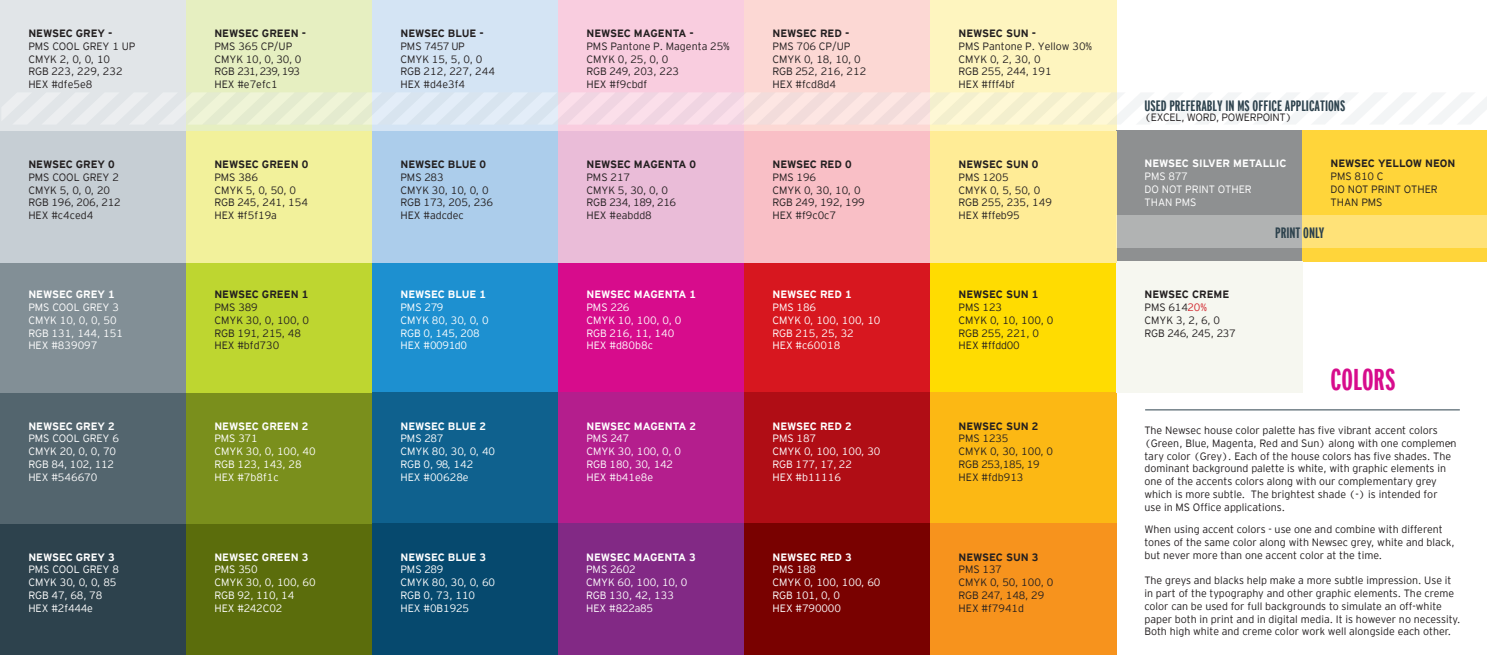
<style>
.page{position:relative;width:1487px;height:655px;background:#fff}
.page>*{position:absolute;margin:0;border:0;box-sizing:border-box;transform-origin:0 0}
.t1{font:30px "Interstate Bold Comp";color:#d70c8c}
.t2{font:15px "Interstate Bold Comp";color:#2d424d}
.t3{font:300 10.62px/12.8px "Interstate";color:#231f20}
.t4{font:300 10.62px/12.8px "Interstate";color:#fff}
.t5{font:700 10.62px "Interstate";color:#231f20}
.t6{font:700 10.62px "Interstate";color:#fff}
.t7{font:300 10.62px "Interstate";letter-spacing:-.025em;color:#231f20}
.s1{font-weight:700}
.s2{color:#d1232a}
</style>
<div class="page">
<div style="left:0;top:524px;width:186px;height:131px;background:#2d424d"></div>
<div style="left:0;top:393px;width:186px;height:131px;background:#53656e"></div>
<div style="left:0;top:262px;width:186px;height:131px;background:#828f96"></div>
<div style="left:0;top:0;width:186px;height:131px;background:#e1e5e8"></div>
<div style="left:186px;top:524px;width:186px;height:131px;background:#5b6d0c"></div>
<div style="left:186px;top:393px;width:186px;height:131px;background:#7a8f1c"></div>
<div style="left:186px;top:262px;width:186px;height:131px;background:#bed630"></div>
<div style="left:186px;top:0;width:186px;height:131px;background:#e6efc1"></div>
<div style="left:372px;top:0;width:186px;height:131px;background:#d4e4f4"></div>
<div style="left:372px;top:262px;width:186px;height:131px;background:#1d90d0"></div>
<div style="left:372px;top:393px;width:186px;height:131px;background:#0f618e"></div>
<div style="left:372px;top:524px;width:189px;height:131px;background:#06496e"></div>
<div style="left:558px;top:0;width:186px;height:131px;background:#f9cddf"></div>
<div style="left:558px;top:262px;width:186px;height:131px;background:#d70c8c"></div>
<div style="left:558px;top:393px;width:186px;height:131px;background:#b41e8d"></div>
<div style="left:558px;top:524px;width:186px;height:131px;background:#822985"></div>
<div style="left:744px;top:0;width:186px;height:131px;background:#fcd8d4"></div>
<div style="left:744px;top:262px;width:186px;height:131px;background:#d7171f"></div>
<div style="left:744px;top:393px;width:186px;height:131px;background:#b00d15"></div>
<div style="left:744px;top:524px;width:186px;height:131px;background:#790100"></div>
<div style="left:930px;top:0;width:186px;height:131px;background:#fef5bf"></div>
<div style="left:930px;top:262px;width:186px;height:131px;background:#ffdc01"></div>
<div style="left:930px;top:393px;width:186px;height:131px;background:#fcb814"></div>
<div style="left:930px;top:524px;width:186px;height:131px;background:#f7931d"></div>
<div style="left:1116px;top:130px;width:186px;height:132px;background:#8e9091"></div>
<div style="left:1302px;top:130px;width:185px;height:132px;background:#ffd53a"></div>
<div style="left:1116px;top:262px;width:186px;height:131px;background:#f6f7f0"></div>
<div style="left:0;top:131px;width:186px;height:131px;background:#c6ced4"></div>
<div style="left:186px;top:131px;width:186px;height:131px;background:#f2f19b"></div>
<div style="left:372px;top:131px;width:186px;height:131px;background:#accdeb"></div>
<div style="left:558px;top:131px;width:186px;height:131px;background:#eabcd8"></div>
<div style="left:744px;top:131px;width:186px;height:131px;background:#f9bfc6"></div>
<div style="left:930px;top:131px;width:186px;height:131px;background:#ffec96"></div>
<svg style="left:1116px;top:215px;width:371px;height:33px"></svg>
<hr style="left:1145px;top:409px;width:315px;height:1px;background:#2d424d">
<svg style="left:2px;top:92px;width:1485px;height:33px"></svg>
<p class="t5" style="left:28px;top:26px;width:86px">NEWSEC GREY -</p>
<p class="t3" style="left:28px;top:39px;width:109px">PMS COOL GREY 1 UP<br>CMYK 2, 0, 0, 10<br>RGB 223, 229, 232<br>HEX #dfe5e8</p>
<p class="t5" style="left:28px;top:157px;width:88px">NEWSEC GREY 0</p>
<p class="t3" style="left:28px;top:170px;width:94px">PMS COOL GREY 2<br>CMYK 5, 0, 0, 20<br>RGB 196, 206, 212<br>HEX #c4ced4</p>
<p class="t6" style="left:28px;top:287px;width:88px">NEWSEC GREY 1</p>
<p class="t4" style="left:28px;top:300px;width:96px">PMS COOL GREY 3<br>CMYK 10, 0, 0, 50<br>RGB 131, 144, 151<br>HEX #839097</p>
<p class="t6" style="left:28px;top:418px;width:88px">NEWSEC GREY 2</p>
<p class="t4" style="left:28px;top:432px;width:92px">PMS COOL GREY 6<br>CMYK 20, 0, 0, 70<br>RGB 84, 102, 112<br>HEX #546670</p>
<p class="t6" style="left:28px;top:549px;width:88px">NEWSEC GREY 3</p>
<p class="t4" style="left:28px;top:563px;width:92px">PMS COOL GREY 8<br>CMYK 30, 0, 0, 85<br>RGB 47, 68, 78<br>HEX #2f444e</p>
<p class="t5" style="left:214px;top:26px;width:93px">NEWSEC GREEN -</p>
<p class="t3" style="left:214px;top:39px;width:89px">PMS 365 CP/UP<br>CMYK 10, 0, 30, 0<br>RGB 231, 239, 193<br>HEX #e7efc1</p>
<p class="t5" style="left:214px;top:157px;width:95px">NEWSEC GREEN 0</p>
<p class="t3" style="left:214px;top:170px;width:95px">PMS 386<br>CMYK 5, 0, 50, 0<br>RGB 245, 241, 154<br>HEX #f5f19a</p>
<p class="t5" style="left:214px;top:287px;width:95px">NEWSEC GREEN 1</p>
<p class="t3" style="left:214px;top:300px;width:96px">PMS 389<br>CMYK 30, 0, 100, 0<br>RGB 191, 215, 48<br>HEX #bfd730</p>
<p class="t6" style="left:214px;top:418px;width:95px">NEWSEC GREEN 2</p>
<p class="t4" style="left:214px;top:432px;width:103px">PMS 371<br>CMYK 30, 0, 100, 40<br>RGB 123, 143, 28<br>HEX #7b8f1c</p>
<p class="t6" style="left:214px;top:549px;width:95px">NEWSEC GREEN 3</p>
<p class="t4" style="left:214px;top:563px;width:103px">PMS 350<br>CMYK 30, 0, 100, 60<br>RGB 92, 110, 14<br>HEX #242C02</p>
<p class="t5" style="left:400px;top:26px;width:85px">NEWSEC BLUE -</p>
<p class="t3" style="left:400px;top:39px;width:96px">PMS 7457 UP<br>CMYK 15, 5, 0, 0<br>RGB 212, 227, 244<br>HEX #d4e3f4</p>
<p class="t5" style="left:400px;top:157px;width:87px">NEWSEC BLUE 0</p>
<p class="t3" style="left:400px;top:170px;width:94px">PMS 283<br>CMYK 30, 10, 0, 0<br>RGB 173, 205, 236<br>HEX #adcdec</p>
<p class="t6" style="left:400px;top:287px;width:87px">NEWSEC BLUE 1</p>
<p class="t4" style="left:400px;top:300px;width:90px">PMS 279<br>CMYK 80, 30, 0, 0<br>RGB 0, 145, 208<br>HEX #0091d0</p>
<p class="t6" style="left:400px;top:418px;width:87px">NEWSEC BLUE 2</p>
<p class="t4" style="left:400px;top:432px;width:96px">PMS 287<br>CMYK 80, 30, 0, 40<br>RGB 0, 98, 142<br>HEX #00628e</p>
<p class="t6" style="left:400px;top:549px;width:87px">NEWSEC BLUE 3</p>
<p class="t4" style="left:400px;top:563px;width:96px">PMS 289<br>CMYK 80, 30, 0, 60<br>RGB 0, 73, 110<br>HEX #0B1925</p>
<p class="t5" style="left:586px;top:26px;width:109px">NEWSEC MAGENTA -</p>
<p class="t3" style="left:586px;top:39px;width:145px">PMS Pantone P. Magenta 25%<br>CMYK 0, 25, 0, 0<br>RGB 249, 203, 223<br>HEX #f9cbdf</p>
<p class="t5" style="left:586px;top:157px;width:111px">NEWSEC MAGENTA 0</p>
<p class="t3" style="left:586px;top:170px;width:91px">PMS 217<br>CMYK 5, 30, 0, 0<br>RGB 234, 189, 216<br>HEX #eabdd8</p>
<p class="t6" style="left:586px;top:287px;width:111px">NEWSEC MAGENTA 1</p>
<p class="t4" style="left:586px;top:300px;width:96px">PMS 226<br>CMYK 10, 100, 0, 0<br>RGB 216, 11, 140<br>HEX #d80b8c</p>
<p class="t6" style="left:586px;top:418px;width:111px">NEWSEC MAGENTA 2</p>
<p class="t4" style="left:586px;top:432px;width:96px">PMS 247<br>CMYK 30, 100, 0, 0<br>RGB 180, 30, 142<br>HEX #b41e8e</p>
<p class="t6" style="left:586px;top:549px;width:111px">NEWSEC MAGENTA 3</p>
<p class="t4" style="left:586px;top:563px;width:103px">PMS 2602<br>CMYK 60, 100, 10, 0<br>RGB 130, 42, 133<br>HEX #822a85</p>
<p class="t5" style="left:772px;top:26px;width:78px">NEWSEC RED -</p>
<p class="t3" style="left:772px;top:39px;width:95px">PMS 706 CP/UP<br>CMYK 0, 18, 10, 0<br>RGB 252, 216, 212<br>HEX #fcd8d4</p>
<p class="t5" style="left:772px;top:157px;width:81px">NEWSEC RED 0</p>
<p class="t3" style="left:772px;top:170px;width:94px">PMS 196<br>CMYK 0, 30, 10, 0<br>RGB 249, 192, 199<br>HEX #f9c0c7</p>
<p class="t6" style="left:772px;top:287px;width:81px">NEWSEC RED 1</p>
<p class="t4" style="left:772px;top:300px;width:110px">PMS 186<br>CMYK 0, 100, 100, 10<br>RGB 215, 25, 32<br>HEX #c60018</p>
<p class="t6" style="left:772px;top:418px;width:81px">NEWSEC RED 2</p>
<p class="t4" style="left:772px;top:432px;width:109px">PMS 187<br>CMYK 0, 100, 100, 30<br>RGB 177, 17, 22<br>HEX #b11116</p>
<p class="t6" style="left:772px;top:549px;width:81px">NEWSEC RED 3</p>
<p class="t4" style="left:772px;top:563px;width:110px">PMS 188<br>CMYK 0, 100, 100, 60<br>RGB 101, 0, 0<br>HEX #790000</p>
<p class="t5" style="left:958px;top:26px;width:79px">NEWSEC SUN -</p>
<p class="t3" style="left:958px;top:39px;width:135px">PMS Pantone P. Yellow 30%<br>CMYK 0, 2, 30, 0<br>RGB 255, 244, 191<br>HEX #fff4bf</p>
<p class="t5" style="left:958px;top:157px;width:82px">NEWSEC SUN 0</p>
<p class="t3" style="left:958px;top:170px;width:95px">PMS 1205<br>CMYK 0, 5, 50, 0<br>RGB 255, 235, 149<br>HEX #ffeb95</p>
<p class="t5" style="left:958px;top:287px;width:82px">NEWSEC SUN 1</p>
<p class="t3" style="left:958px;top:300px;width:96px">PMS 123<br>CMYK 0, 10, 100, 0<br>RGB 255, 221, 0<br>HEX #ffdd00</p>
<p class="t5" style="left:958px;top:418px;width:82px">NEWSEC SUN 2</p>
<p class="t3" style="left:958px;top:432px;width:96px">PMS 1235<br>CMYK 0, 30, 100, 0<br>RGB 253,185, 19<br>HEX #fdb913</p>
<p class="t5" style="left:958px;top:549px;width:82px">NEWSEC SUN 3</p>
<p class="t3" style="left:958px;top:563px;width:96px">PMS 137<br>CMYK 0, 50, 100, 0<br>RGB 247, 148, 29<br>HEX #f7941d</p>
<h2 class="t2" style="left:1144px;top:97px;width:202px">USED PREFERABLY IN MS OFFICE APPLICATIONS</h2>
<p class="t7" style="left:1144px;top:109px;width:149px">(EXCEL, WORD, POWERPOINT)</p>
<p class="t6" style="left:1144px;top:156px;width:144px">NEWSEC SILVER METALLIC</p>
<p class="t4" style="left:1144px;top:169px;width:109px">PMS 877<br>DO NOT PRINT OTHER<br>THAN PMS</p>
<p class="t5" style="left:1330px;top:156px;width:126px">NEWSEC YELLOW NEON</p>
<p class="t3" style="left:1330px;top:169px;width:109px">PMS 810 C<br>DO NOT PRINT OTHER<br>THAN PMS</p>
<p class="t3" style="left:1144px;top:288px;width:93px"><span class="s1">NEWSEC CREME<br></span>PMS 614<span class="s2">20%<br></span>CMYK 3, 2, 6, 0<br>RGB 246, 245, 237</p>
<h2 class="t2" style="left:1275px;top:224px;width:51px">PRINT ONLY</h2>
<h1 class="t1" style="left:1331px;top:363px;width:66px">COLORS</h1>
<p class="t3" style="left:1144px;top:423px;width:314px">The Newsec house color palette has five vibrant accent colors (Green, Blue, Magenta, Red and Sun) along with one complemen&shy;tary color (Grey). Each of the house colors has five shades. The dominant background palette is white, with graphic elements in one of the accents colors along with our complementary grey which is more subtle. The brightest shade (-) is intended for use in MS Office applications.</p>
<p class="t3" style="left:1144px;top:522px;width:312px">When using accent colors - use one and combine with different tones of the same color along with Newsec grey, white and black, but never more than one accent color at the time.</p>
<p class="t3" style="left:1144px;top:573px;width:318px">The greys and blacks help make a more subtle impression. Use it in part of the typography and other graphic elements. The creme color can be used for full backgrounds to simulate an off-white paper both in print and in digital media. It is however no necessity.<br>Both high white and creme color work well alongside each other.</p>
</div>
